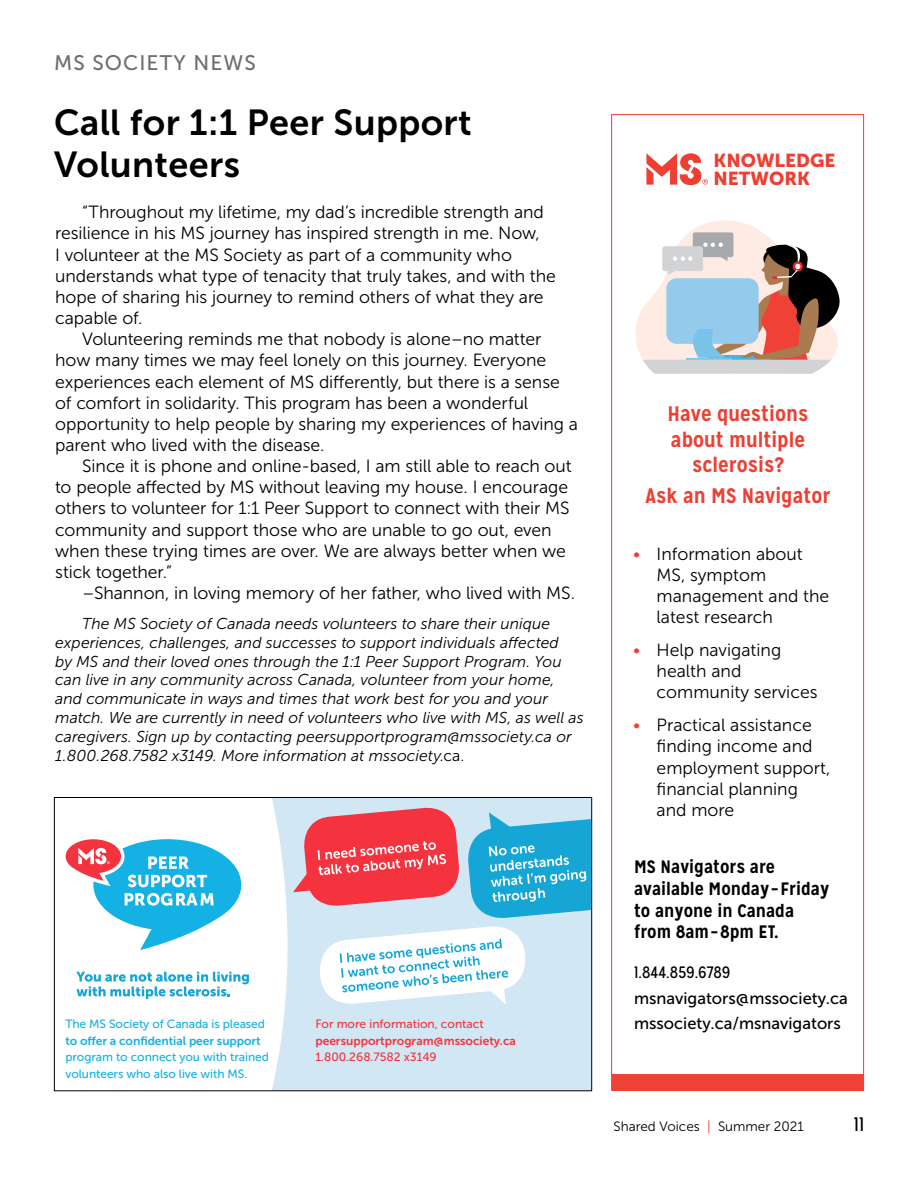
<style>
.page{position:relative;width:918px;height:1188px;background:#fff}
.page>*{position:absolute;margin:0;border:0;box-sizing:border-box;transform-origin:0 0}
.t1{font:36px/42px "Museo Sans 700";letter-spacing:.01em;color:#000}
.t2{font:700 21px/25.2px "Mission Gothic";color:#ef3e32;text-align:center}
.t3{font:21px "Museo Sans 500";letter-spacing:.05em;color:#6d6e71}
.t4{font:19.5px "Mission Gothic";color:#000}
.t5{font:18.6px/17.4px "Museo Sans 900";color:#ef3e32}
.t6{font:700 18px/21.6px "Mission Gothic";color:#000}
.t7{font:17.7px/21.1px "Museo Sans 300";letter-spacing:-.005em;color:#000}
.t8{font:16.5px/25.5px "Museo Sans 500";color:#000}
.t9{font:16.5px "Mission Gothic";color:#000}
.t10{font:italic 15.75px/18.9px "Museo Sans 300";color:#000}
.t11{font:13.5px "Museo Sans 300";color:#000}
.t12{font:12px/16.5px "Museo Sans 500";letter-spacing:-.005em;color:#14b1e4}
.t13{font:12px "Museo Sans 500";color:#f5333f}
.t14{font:12px "Museo Sans 700";color:#f5333f}
.t15{font:12px "Museo Sans 700";letter-spacing:-.005em;color:#14b1e4}
.s1{font-style:normal}
.s2{color:#ef4135}
.s3{color:#ef3e32}
</style>
<div class="page">
<div style="left:612px;top:1074px;width:252px;height:17px;background:#ef4135"></div>
<svg style="left:646px;top:153px;width:62px;height:32px"></svg>
<svg style="left:636px;top:220px;width:204px;height:154px"></svg>
<svg style="left:65px;top:839px;width:176px;height:111px"></svg>
<svg style="left:76px;top:972px;width:173px;height:27px"></svg>
<svg style="left:272px;top:799px;width:318px;height:290px;background:#d5e9f5"></svg>
<svg style="left:293px;top:805px;width:297px;height:201px"></svg>
<div style="left:54px;top:797px;width:538px;height:294px;border:1px solid #000"></div>
<p class="t3" style="left:54px;top:51px;width:203px">MS SOCIETY NEWS</p>
<h1 class="t1" style="left:54px;top:102px;width:419px">Call for 1:1 Peer Support<br>Volunteers</h1>
<p class="t7" style="left:55px;top:202px;width:502px;text-indent:27px">“Throughout my lifetime, my dad’s incredible strength and resilience in his MS journey has inspired strength in me. Now,<br>I volunteer at the MS Society as part of a community who understands what type of tenacity that truly takes, and with the hope of sharing his journey to remind others of what they are capable of.</p>
<p class="t7" style="left:55px;top:329px;width:524px;text-indent:27px">Volunteering reminds me that nobody is alone–no matter how many times we may feel lonely on this journey. Everyone experiences each element of MS differently, but there is a sense of comfort in solidarity. This program has been a wonderful opportunity to help people by sharing my experiences of having a parent who lived with the disease.</p>
<p class="t7" style="left:55px;top:456px;width:518px;text-indent:27px">Since it is phone and online-based, I am still able to reach out to people affected by MS without leaving my house. I encourage others to volunteer for 1:1 Peer Support to connect with their MS community and support those who are unable to go out, even when these trying times are over. We are always better when we stick together.”</p>
<p class="t7" style="left:82px;top:582px;width:494px">–Shannon, in loving memory of her father, who lived with MS.</p>
<p class="t10" style="left:55px;top:614px;width:530px;text-indent:27px">The MS Society of Canada needs volunteers to share their unique experiences, challenges, and successes to support individuals affected<br>by MS and their loved ones through the 1:1 Peer Support Program. You can live in any community across Canada, volunteer from your home, and communicate in ways and times that work best for you and your match. We are currently in need of volunteers who live with MS, as well as caregivers. Sign up by contacting peersupportprogram@mssociety.ca or 1.800.268.7582 x3149. More information at mssociety.<span class="s1">ca.</span></p>
<p class="t12" style="left:65px;top:1016px;width:201px">The MS Society of Canada is pleased</p>
<p class="t15" style="left:65px;top:1034px;width:197px">to offer a confidential peer support</p>
<p class="t12" style="left:65px;top:1049px;width:205px">program to connect you with trained volunteers who also live with MS.</p>
<p class="t13" style="left:315px;top:1018px;width:170px">For more information, contact</p>
<p class="t14" style="left:315px;top:1034px;width:202px">peersupportprogram@mssociety.ca</p>
<p class="t13" style="left:315px;top:1051px;width:123px">1.800.268.7582 x3149</p>
<p class="t5" style="left:714px;top:152px;width:123px">KNOWLEDGE<br>NETWORK</p>
<p class="t2" style="left:667px;top:401px;width:143px">Have questions about multiple sclerosis?</p>
<p class="t2" style="left:646px;top:483px;width:186px">Ask an MS Navigator</p>
<p class="t7" style="left:657px;top:543px;width:174px;text-indent:-23px"><span class="s2">•</span> Information about<br>MS, symptom management and the latest research</p>
<p class="t7" style="left:657px;top:640px;width:162px;text-indent:-23px"><span class="s2">•</span> Help navigating health and community services</p>
<p class="t7" style="left:657px;top:715px;width:175px;text-indent:-23px"><span class="s2">•</span> Practical assistance finding income and employment support, financial planning and more</p>
<p class="t6" style="left:634px;top:856px;width:197px">MS Navigators are available Monday– Friday to anyone in Canada from 8am–8pm ET.</p>
<p class="t9" style="left:634px;top:963px;width:98px">1.844.859.6789</p>
<p class="t8" style="left:634px;top:985px;width:215px">msnavigators@mssociety.ca mssociety.ca/msnavigators</p>
<p class="t11" style="left:613px;top:1119px;width:192px">Shared Voices <span class="s3">|</span> Summer 2021</p>
<p class="t4" style="left:854px;top:1112px;width:12px">11</p>
</div>
